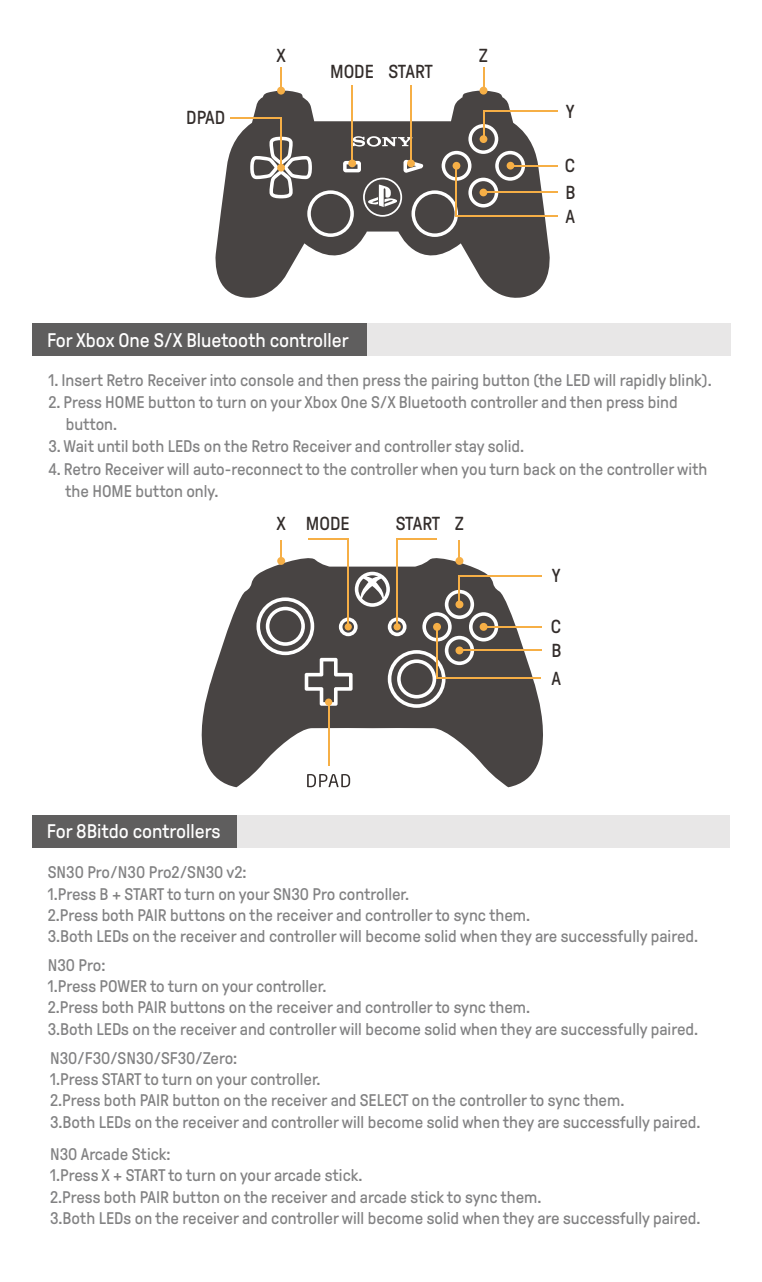
<style>
.page{position:relative;width:762px;height:1282px;background:#fff}
.page>*{position:absolute;margin:0;border:0;box-sizing:border-box;transform-origin:0 0}
.t1{font:19.65px "GT Pressura Pro";color:#fff}
.t2{font:18.9px/26.8px "GT Pressura Pro";color:#332d2b}
.t3{font:16.8px/22.2px "GT Pressura Pro";color:#828283}
</style>
<div class="page">
<div style="left:32px;top:324px;width:698px;height:32px;background:#e8e7e7"></div>
<div style="left:32px;top:324px;width:335px;height:32px;background:#5f5e5e"></div>
<svg style="left:215px;top:88px;width:335px;height:210px;fill:#484443"></svg>
<svg style="left:254px;top:140px;width:54px;height:57px"></svg>
<div style="left:472px;top:127px;width:22px;height:23px;background:#484443;border-radius:50%"></div>
<svg style="left:369px;top:138px;width:9px;height:7px"></svg>
<hr style="left:280px;top:117px;width:2px;height:51px;background:#f6af46">
<div style="left:277px;top:164px;width:8px;height:7px;background:#f6af46;border-radius:50%"></div>
<hr style="left:455px;top:167px;width:2px;height:49px;background:#f6af46">
<div style="left:452px;top:162px;width:8px;height:8px;background:#f6af46;border-radius:50%"></div>
<hr style="left:482px;top:110px;width:2px;height:31px;background:#f6af46">
<div style="left:479px;top:135px;width:8px;height:8px;background:#f6af46;border-radius:50%"></div>
<hr style="left:482px;top:192px;width:75px;height:1px;background:#f6af46">
<div style="left:479px;top:188px;width:8px;height:8px;background:#f6af46;border-radius:50%"></div>
<hr style="left:509px;top:165px;width:48px;height:1px;background:#f6af46">
<div style="left:506px;top:162px;width:8px;height:7px;background:#f6af46;border-radius:50%"></div>
<hr style="left:482px;top:110px;width:75px;height:2px;background:#f6af46">
<hr style="left:410px;top:85px;width:1px;height:80px;background:#f6af46">
<div style="left:407px;top:159px;width:8px;height:8px;background:#f6af46;border-radius:50%"></div>
<hr style="left:230px;top:117px;width:52px;height:1px;background:#f6af46">
<hr style="left:455px;top:215px;width:102px;height:1px;background:#f6af46">
<hr style="left:351px;top:85px;width:2px;height:80px;background:#f6af46">
<div style="left:348px;top:159px;width:8px;height:8px;background:#f6af46;border-radius:50%"></div>
<hr style="left:482px;top:67px;width:2px;height:24px;background:#f6af46">
<div style="left:479px;top:87px;width:8px;height:8px;background:#f6af46;border-radius:50%"></div>
<hr style="left:280px;top:67px;width:2px;height:24px;background:#f6af46">
<div style="left:277px;top:87px;width:8px;height:8px;background:#f6af46;border-radius:50%"></div>
<svg style="left:201px;top:553px;width:342px;height:234px;fill:#484443"></svg>
<div style="left:448px;top:639px;width:22px;height:22px;background:#484443;border-radius:50%"></div>
<svg style="left:358px;top:575px;width:28px;height:28px"></svg>
<div style="left:472px;top:615px;width:22px;height:22px;background:#484443;border-radius:50%"></div>
<svg style="left:391px;top:621px;width:12px;height:11px"></svg>
<div style="left:448px;top:593px;width:22px;height:22px;background:#484443;border-radius:50%"></div>
<svg style="left:391px;top:653px;width:51px;height:51px"></svg>
<div style="left:400px;top:663px;width:32px;height:31px;background:#484443;border-radius:50%"></div>
<svg style="left:308px;top:661px;width:41px;height:41px"></svg>
<div style="left:433px;top:622px;width:8px;height:8px;background:#f6af46;border-radius:50%"></div>
<svg style="left:455px;top:600px;width:8px;height:8px"></svg>
<hr style="left:458px;top:649px;width:83px;height:2px;background:#f6af46">
<div style="left:455px;top:646px;width:8px;height:8px;background:#f6af46;border-radius:50%"></div>
<hr style="left:482px;top:626px;width:59px;height:1px;background:#f6af46">
<svg style="left:479px;top:622px;width:8px;height:8px"></svg>
<hr style="left:347px;top:538px;width:2px;height:88px;background:#f6af46">
<div style="left:344px;top:623px;width:8px;height:7px;background:#f6af46;border-radius:50%"></div>
<hr style="left:307px;top:538px;width:41px;height:1px;background:#f6af46">
<hr style="left:436px;top:626px;width:1px;height:52px;background:#f6af46">
<hr style="left:458px;top:575px;width:2px;height:31px;background:#f6af46">
<hr style="left:458px;top:575px;width:83px;height:1px;background:#f6af46">
<hr style="left:436px;top:677px;width:105px;height:1px;background:#f6af46">
<hr style="left:396px;top:538px;width:1px;height:88px;background:#f6af46">
<div style="left:393px;top:623px;width:7px;height:7px;background:#f6af46;border-radius:50%"></div>
<hr style="left:396px;top:538px;width:41px;height:1px;background:#f6af46">
<hr style="left:328px;top:702px;width:1px;height:63px;background:#f6af46">
<div style="left:325px;top:698px;width:7px;height:7px;background:#f6af46;border-radius:50%"></div>
<div style="left:455px;top:557px;width:8px;height:7px;background:#f6af46;border-radius:50%"></div>
<hr style="left:458px;top:539px;width:2px;height:23px;background:#f6af46">
<div style="left:277px;top:557px;width:8px;height:7px;background:#f6af46;border-radius:50%"></div>
<hr style="left:280px;top:539px;width:2px;height:23px;background:#f6af46">
<div style="left:43px;top:815px;width:687px;height:32px;background:#e8e7e7"></div>
<div style="left:32px;top:815px;width:204px;height:32px;background:#5f5e5e"></div>
<p class="t2" style="left:276px;top:44px;width:11px">X</p>
<p class="t2" style="left:479px;top:44px;width:11px">Z</p>
<p class="t2" style="left:186px;top:106px;width:40px">DPAD</p>
<p class="t2" style="left:330px;top:60px;width:104px">MODE START</p>
<p class="t2" style="left:565px;top:99px;width:10px">Y</p>
<p class="t2" style="left:565px;top:154px;width:12px">C<br>B</p>
<p class="t2" style="left:565px;top:204px;width:11px">A</p>
<p class="t1" style="left:47px;top:332px;width:303px">For Xbox One S/X Bluetooth controller</p>
<p class="t3" style="left:48px;top:370px;width:664px">1. Insert Retro Receiver into console and then press the pairing button (the LED will rapidly blink).</p>
<p class="t3" style="left:66px;top:392px;width:613px;text-indent:-17px">2. Press HOME button to turn on your Xbox One S/X Bluetooth controller and then press bind button.</p>
<p class="t3" style="left:48px;top:437px;width:477px">3. Wait until both LEDs on the Retro Receiver and controller stay solid.</p>
<p class="t3" style="left:65px;top:459px;width:643px;text-indent:-17px">4. Retro Receiver will auto-reconnectto the controller when you turn back on the controller with the HOME button only.</p>
<p class="t2" style="left:276px;top:511px;width:75px">X MODE</p>
<p class="t2" style="left:396px;top:511px;width:70px">START Z</p>
<p class="t2" style="left:551px;top:564px;width:10px">Y</p>
<p class="t2" style="left:551px;top:617px;width:12px;line-height:23.5px">C<br>B</p>
<p class="t2" style="left:551px;top:666px;width:11px">A</p>
<p class="t1" style="left:47px;top:823px;width:175px">For 8Bitdo controllers</p>
<p class="t3" style="left:48px;top:862px;width:200px">SN30 Pro/N30 Pro2/SN30 v2:</p>
<p class="t3" style="left:48px;top:884px;width:363px">1. Press B + START to turn on your SN30 Pro controller.</p>
<p class="t3" style="left:48px;top:905px;width:484px">2. Press both PAIR buttons on the receiver and controllerto sync them.</p>
<p class="t3" style="left:48px;top:923px;width:651px;line-height:28.2px">3. Both LEDs on the receiver and controller will become solid when they are successfully paired.<br>N30 Pro:</p>
<p class="t3" style="left:48px;top:976px;width:280px">1. Press POWER to turn on your controller.</p>
<p class="t3" style="left:48px;top:997px;width:484px">2. Press both PAIR buttons on the receiver and controllerto sync them.</p>
<p class="t3" style="left:48px;top:1015px;width:651px;line-height:29px">3. Both LEDs on the receiver and controller will become solid when they are successfully paired.<br>N30/F30/SN30/SF30/Zero:</p>
<p class="t3" style="left:50px;top:1069px;width:272px">1. Press START to turn on your controller.</p>
<p class="t3" style="left:50px;top:1090px;width:575px">2. Press both PAIR button on the receiver and SELECT on the controllerto sync them.</p>
<p class="t3" style="left:50px;top:1107px;width:651px;line-height:32px">3. Both LEDs on the receiver and controller will become solid when they are successfully paired.<br>N30 Arcade Stick:</p>
<p class="t3" style="left:50px;top:1165px;width:314px">1. Press X + START to turn on your arcade stick.</p>
<p class="t3" style="left:50px;top:1186px;width:493px">2. Press both PAIR button on the receiver and arcade stick to sync them.</p>
<p class="t3" style="left:50px;top:1208px;width:651px">3. Both LEDs on the receiver and controller will become solid when they are successfully paired.</p>
</div>
